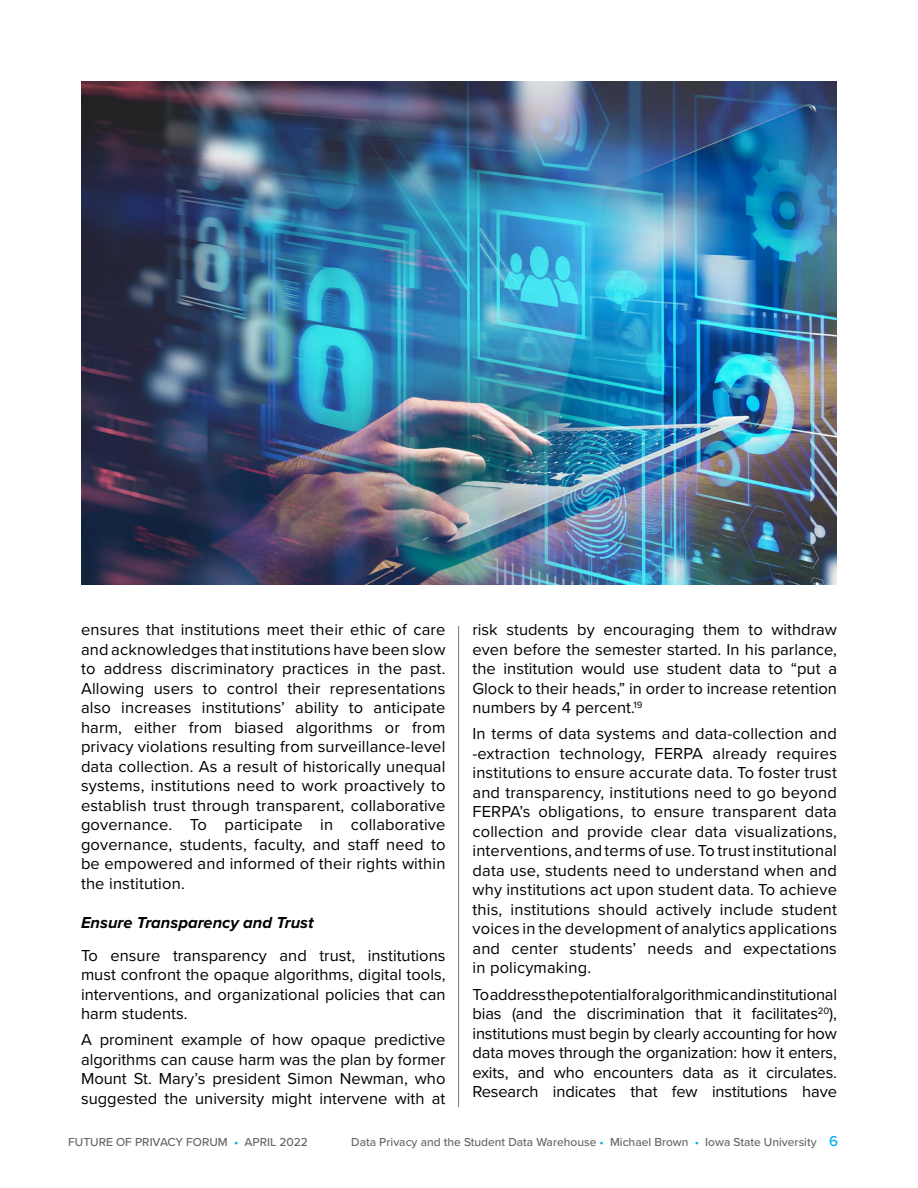
<style>
.page{position:relative;width:918px;height:1188px;background:#fff}
.page>*{position:absolute;margin:0;border:0;box-sizing:border-box;transform-origin:0 0}
.t1{font:16.5px/19.5px "Proxima Nova";color:#000;text-align:justify}
.t2{font:italic 700 16.5px "Proxima Nova";color:#000}
.t3{font:500 12px "Proxima Nova";color:#666}
.s1{color:#00aeef}
.s2{font-size:15px;color:#00aeef}
</style>
<div class="page">
<hr style="left:458px;top:626px;width:1px;height:481px;background:#77787b">
<img style="left:81px;top:81px;width:756px;height:504px">
<p class="t1" style="left:81px;top:619px;width:366px">ensures that institutions meet their ethic of care and acknowledges that institutions have been slow to address discriminatory practices in the past.<br>Allowing users to control their representations also increases institutions’ ability to anticipate harm, either from biased algorithms or from privacy violations resulting from surveillance-level data collection. As a result of historically unequal systems, institutions need to work proactively to establish trust through transparent, collaborative governance. To participate in collaborative governance, students, faculty, and staff need to be empowered and informed of their rights within the institution.</p>
<p class="t2" style="left:81px;top:910px;width:234px">Ensure Transparency and Trust</p>
<p class="t1" style="left:81px;top:945px;width:366px">To ensure transparency and trust, institutions must confront the opaque algorithms, digital tools, interventions, and organizational policies that can harm students.</p>
<p class="t1" style="left:81px;top:1030px;width:366px">A prominent example of how opaque predictive algorithms can cause harm was the plan by former Mount St. Mary’s president Simon Newman, who suggested the university might intervene with at</p>
<p class="t1" style="left:472px;top:619px;width:366px">risk students by encouraging them to withdraw even before the semester started. In his parlance, the institution would use student data to “put a Glock to their heads,” in order to increase retention numbers by 4 percent.<sup>19</sup></p>
<p class="t1" style="left:473px;top:723px;width:366px">In terms of data systems and data-collection and -extraction technology, FERPA already requires institutions to ensure accurate data. To foster trust and transparency, institutions need to go beyond FERPA’s obligations, to ensure transparent data collection and provide clear data visualizations, interventions, and terms of use. To trust institutional data use, students need to understand when and why institutions act upon student data. To achieve this, institutions should actively include student voices in the development of analytics applications and center students’ needs and expectations in policymaking.</p>
<p class="t1" style="left:472px;top:984px;width:366px">To address the potential for algorithmic and institutional bias (and the discrimination that it facilitates<sup>20</sup>), institutions must begin by clearly accounting for how data moves through the organization: how it enters, exits, and who encounters data as it circulates.<br>Research indicates that few institutions have</p>
<p class="t3" style="left:68px;top:1133px;width:241px">FUTURE OF PRIVACY FORUM <span class="s1">•</span> APRIL 2022</p>
<p class="t3" style="left:351px;top:1133px;width:488px">Data Privacy and the Student Data Warehouse <span class="s1">•</span> Michael Brown <span class="s1">•</span> Iowa State University <span class="s2">6</span></p>
</div>
